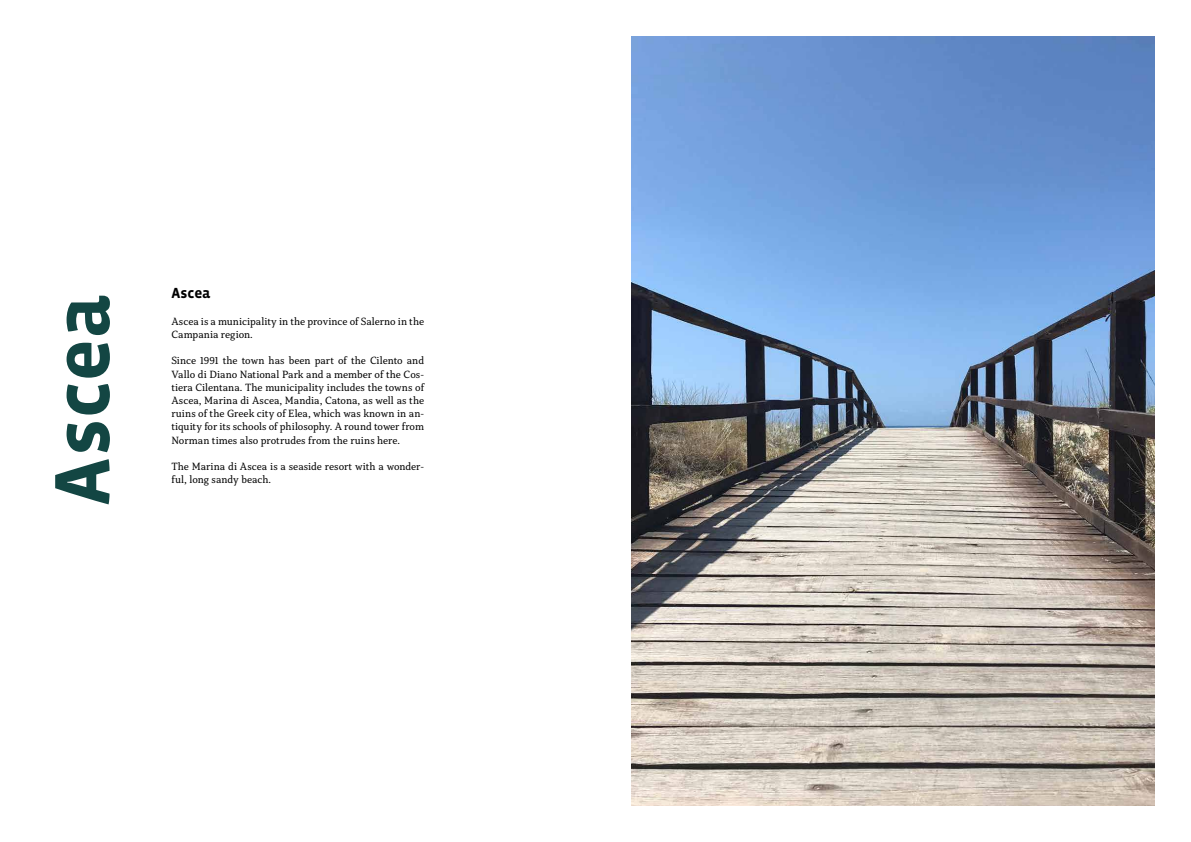
<style>
.page{position:relative;width:1191px;height:842px;background:#fff}
.page>*{position:absolute;margin:0;border:0;box-sizing:border-box;transform-origin:0 0}
.t1{font:700 80px "Vista Sans OTCE";letter-spacing:.005em;color:#134643}
.t2{font:700 15px "Vista Sans OTCE";letter-spacing:-.005em;color:#000}
.t3{font:11px/13.2px "Capitolina";letter-spacing:.005em;color:#000}
</style>
<div class="page">
<img style="left:631px;top:36px;width:524px;height:770px">
<h1 class="t1" style="left:36px;top:506px;width:212px;rotate:-90deg">Ascea</h1>
<h2 class="t2" style="left:171px;top:285px;width:40px">Ascea</h2>
<p class="t3" style="left:171px;top:315px;width:254px">Ascea is a municipality in the province of Salerno in the<br>Campania region.</p>
<p class="t3" style="left:171px;top:354px;width:254px;text-align:justify">Since 1991 the town has been part of the Cilento and Vallo di Diano National Park and a member of the Cos&shy;tiera Cilentana. The municipality includes the towns of Ascea, Marina di Ascea, Mandia, Catona, as well as the ruins of the Greek city of Elea, which was known in an&shy;tiquity for its schools of philosophy. A round tower from Norman times also protrudes from the ruins here.</p>
<p class="t3" style="left:171px;top:460px;width:254px">The Marina di Ascea is a seaside resort with a wonder&shy;ful, long sandy beach.</p>
</div>
